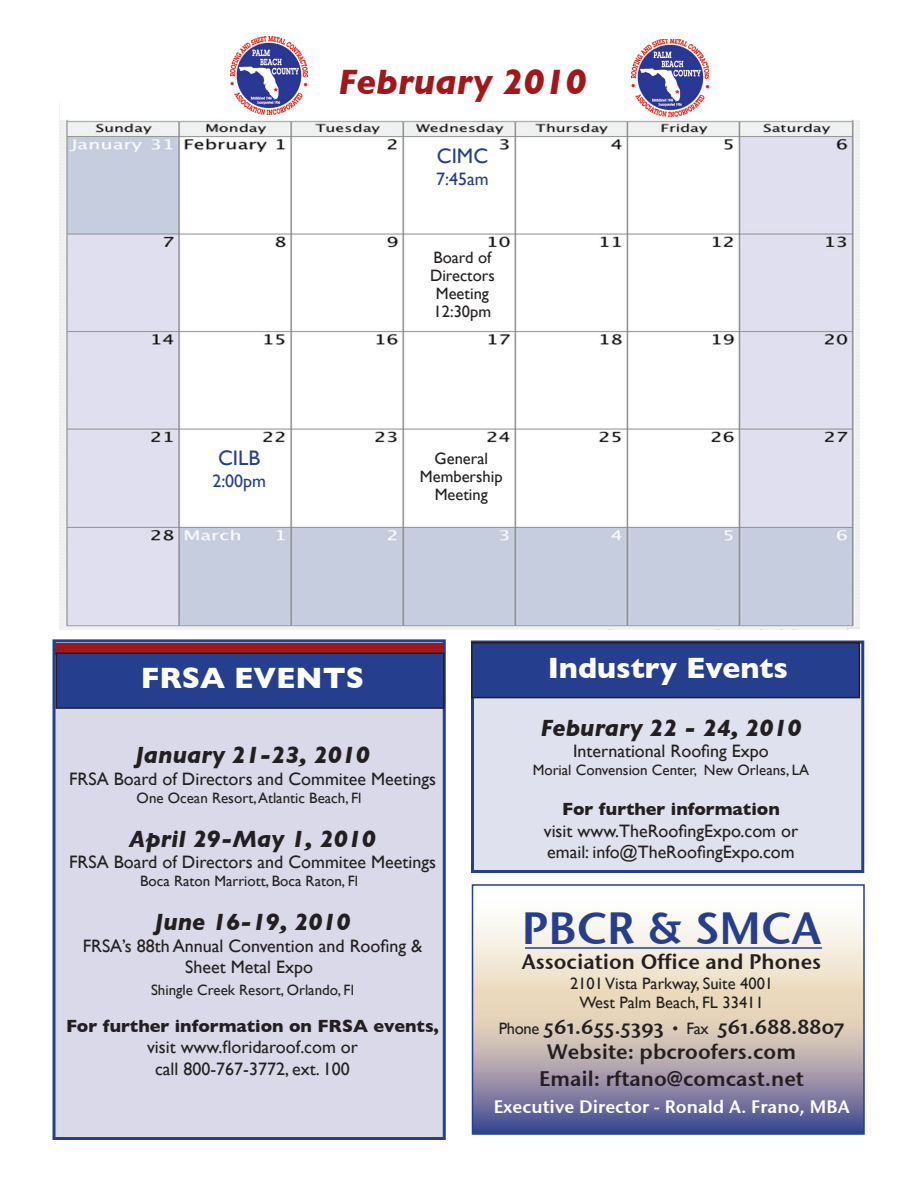
<style>
.page{position:relative;width:918px;height:1188px;background:#fff}
.page>*{position:absolute;margin:0;border:0;box-sizing:border-box;transform-origin:0 0}
.t1{font:45px "Stone Sans Sem OSITCTT Semi";color:#253f8e}
.t2{font:italic 700 36px "Gill Sans";color:#a3171b}
.t3{font:700 30px "Gill Sans";color:#fff}
.t4{font:italic 700 24px "Gill Sans";color:#231f20}
.t5{font:21px/26.1px "Stone Sans Sem OSITCTT Semi";color:#231f20;text-align:center}
.t6{font:21px "Gill Sans";color:#253f8e}
.t7{font:18px/21.6px "Gill Sans";color:#231f20;text-align:center}
.t8{font:700 18px "Gill Sans";color:#231f20}
.t9{font:18px "Stone Sans Sem OSITCTT Semi";color:#fff}
.t10{font:18px "Gill Sans";color:#253f8e}
.t11{font:16.5px/18px "Gill Sans";color:#231f20;text-align:center}
.t12{font:15px "Gill Sans";color:#231f20}
.s1{font-family:"Gill Sans";font-size:16.5px}
</style>
<div class="page">
<div style="left:54px;top:641px;width:390px;height:497px;background:#d9d9ea"></div>
<div style="left:52px;top:639px;width:394px;height:501px;border:3px solid #253f8e"></div>
<div style="left:55px;top:643px;width:387px;height:11px;background:#a3171b"></div>
<div style="left:56px;top:653px;width:388px;height:55px;background:#253f8e"></div>
<div style="left:56px;top:652px;width:389px;height:57px;border:2px solid #231f20"></div>
<img style="left:59px;top:102px;width:801px;height:528px">
<img style="left:230px;top:37px;width:78px;height:78px">
<img style="left:632px;top:39px;width:77px;height:78px">
<div style="left:472px;top:642px;width:391px;height:230px;background:#e0e1ee"></div>
<div style="left:471px;top:640px;width:393px;height:233px;border:3px solid #253f8e"></div>
<div style="left:472px;top:643px;width:387px;height:55px;background:#253f8e"></div>
<div style="left:471px;top:642px;width:389px;height:56px;border:2px solid #231f20"></div>
<svg style="left:475px;top:920px;width:387px;height:212px;background:#c3babb"></svg>
<div style="left:472px;top:884px;width:393px;height:251px;border:2px solid #253f8e"></div>
<hr style="left:525px;top:947px;width:297px;height:2px;background:#253f8e">
<h2 class="t2" style="left:338px;top:61px;width:250px">February 2010</h2>
<p class="t6" style="left:437px;top:144px;width:53px">CIMC</p>
<p class="t10" style="left:436px;top:168px;width:54px">7:45am</p>
<p class="t6" style="left:218px;top:446px;width:44px">CILB</p>
<p class="t10" style="left:212px;top:470px;width:55px">2:00pm</p>
<p class="t11" style="left:430px;top:249px;width:66px">Board of<br>Directors<br>Meeting<br>12:30pm</p>
<p class="t11" style="left:420px;top:450px;width:84px">General<br>Membership<br>Meeting</p>
<h3 class="t3" style="left:141px;top:660px;width:225px">FRSA EVENTS</h3>
<h3 class="t3" style="left:548px;top:650px;width:242px">Industry Events</h3>
<h3 class="t4" style="left:135px;top:741px;width:236px">January 21-23, 2010</h3>
<p class="t7" style="left:69px;top:768px;width:368px">FRSA Board of Directors and Commitee Meetings</p>
<p class="t12" style="left:137px;top:789px;width:226px">One Ocean Resort, Atlantic Beach, Fl</p>
<h3 class="t4" style="left:129px;top:825px;width:248px">April 29-May 1, 2010</h3>
<p class="t7" style="left:69px;top:851px;width:368px">FRSA Board of Directors and Commitee Meetings</p>
<p class="t12" style="left:140px;top:873px;width:220px">Boca Raton Marriott, Boca Raton, Fl</p>
<h3 class="t4" style="left:154px;top:908px;width:198px">June 16-19, 2010</h3>
<p class="t7" style="left:83px;top:935px;width:341px">FRSA’s 88th Annual Convention and Roofing &amp;<br>Sheet Metal Expo</p>
<p class="t12" style="left:151px;top:981px;width:204px">Shingle Creek Resort, Orlando, Fl</p>
<p class="t8" style="left:66px;top:1015px;width:374px">For further information on FRSA events,</p>
<p class="t7" style="left:147px;top:1036px;width:213px">visit www.floridaroof.com or call 800-767-3772, ext. 100</p>
<h3 class="t4" style="left:540px;top:714px;width:263px">Feburary 22 - 24, 2010</h3>
<p class="t7" style="left:573px;top:740px;width:197px">International Roofing Expo</p>
<p class="t12" style="left:533px;top:762px;width:278px">Morial Convension Center, New Orleans, LA</p>
<p class="t8" style="left:562px;top:798px;width:219px">For further information</p>
<p class="t7" style="left:544px;top:820px;width:256px;text-align:left">visit www.TheRoofingExpo.com or email: info@TheRoofingExpo.com</p>
<h1 class="t1" style="left:522px;top:900px;width:301px">PBCR &amp; SMCA</h1>
<p class="t5" style="left:522px;top:948px;width:301px">Association Office and Phones</p>
<p class="t11" style="left:570px;top:973px;width:205px;line-height:19.8px">2101 Vista Parkway, Suite 4001<br>West Palm Beach, FL 33411</p>
<p class="t5" style="left:499px;top:1013px;width:347px"><span class="s1">Phone</span> 561.655.5393 <span class="s1">• Fax</span> 561.688.8807<br>Website: pbcroofers.com<br>Email: rftano@comcast.net</p>
<p class="t9" style="left:494px;top:1095px;width:357px">Executive Director - Ronald A. Frano, MBA</p>
</div>
